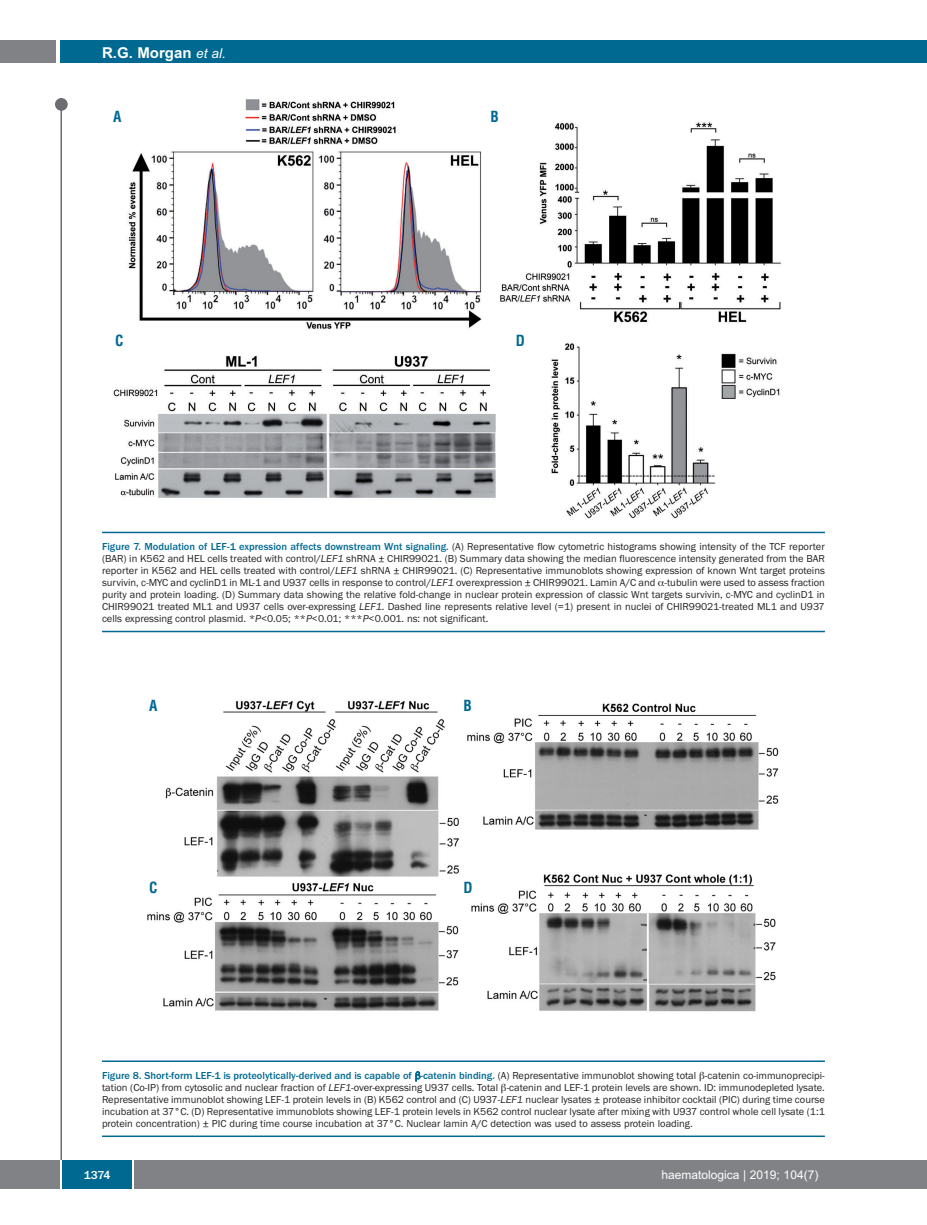
<style>
.page{position:relative;width:927px;height:1225px;background:#fff}
.page>*{position:absolute;margin:0;border:0;box-sizing:border-box;transform-origin:0 0}
.t1{font:700 15px "Arial";color:#fff}
.t2{font:700 condensed 15px "Helvetica";color:#006991}
.t3{font:12px "Arial";color:#fff}
.t4{font:500 12px "Franklin Gothic";color:#fff}
.t5{font:10.5px/12px "Franklin Gothic";color:#231f20;text-align:justify}
.s1{font-weight:400;font-style:italic;font-size:13.5px}
.s2{font-weight:500;color:#006991}
.s3{font-style:italic}
</style>
<div class="page">
<div style="left:911px;top:40px;width:16px;height:22px;background:#006991"></div>
<div style="left:910px;top:1160px;width:17px;height:28px;background:#808285"></div>
<div style="left:55px;top:98px;width:13px;height:13px;background:#6c6d70;border-radius:50%"></div>
<hr style="left:60px;top:101px;width:2px;height:1061px;background:#6c6d70">
<div style="left:60px;top:40px;width:852px;height:22px;background:#006991"></div>
<div style="left:0;top:40px;width:56px;height:22px;background:#808285"></div>
<div style="left:0;top:1160px;width:911px;height:28px;background:#808285"></div>
<div style="left:62px;top:1160px;width:71px;height:28px;background:#006991"></div>
<hr style="left:60px;top:1160px;width:2px;height:28px;background:#fff">
<svg style="left:133px;top:1160px;width:1px;height:28px"></svg>
<img style="left:113px;top:99px;width:668px;height:420px">
<hr style="left:102px;top:532px;width:723px;height:1px;background:#006991">
<hr style="left:102px;top:631px;width:723px;height:1px;background:#006991">
<img style="left:147px;top:700px;width:632px;height:312px">
<hr style="left:102px;top:1060px;width:723px;height:2px;background:#006991">
<hr style="left:102px;top:1135px;width:723px;height:2px;background:#006991">
<h1 class="t1" style="left:102px;top:44px;width:125px">R.G. Morgan <span class="s1">et al.</span></h1>
<h1 class="t2" style="left:113px;top:108px;width:10px">A</h1>
<h1 class="t2" style="left:491px;top:108px;width:10px">B</h1>
<h1 class="t2" style="left:115px;top:332px;width:10px">C</h1>
<h1 class="t2" style="left:516px;top:332px;width:11px">D</h1>
<p class="t5" style="left:102px;top:540px;width:724px"><span class="s2">Figure 7. Modulation of LEF-1 expression affects downstream Wnt signaling.</span> (A) Representative flow cytometric histograms showing intensity of the TCF reporter (BAR) in K562 and HEL cells treated with control/<span class="s3">LEF1</span> shRNA ± CHIR99021. (B) Summary data showing the median fluorescence intensity generated from the BAR reporter in K562 and HEL cells treated with control/<span class="s3">LEF1</span> shRNA ± CHIR99021. (C) Representative immunoblots showing expression of known Wnt target proteins survivin, c-MYC and cyclinD1 in ML-1 and U937 cells in response to control/<span class="s3">LEF1</span> overexpression ± CHIR99021. Lamin A/C and -tubulin were used to assess fraction purity and protein loading. (D) Summary data showing the relative fold-change in nuclear protein expression of classic Wnt targets survivin, c-MYC and cyclinD1 in CHIR99021 treated ML1 and U937 cells over-expressing <span class="s3">LEF1</span>. Dashed line represents relative level (=1) present in nuclei of CHIR99021-treated ML1 and U937 cells expressing control plasmid. *<span class="s3">P</span>&lt;0.05; **<span class="s3">P</span>&lt;0.01; ***<span class="s3">P</span>&lt;0.001. ns: not significant.</p>
<h1 class="t2" style="left:149px;top:697px;width:10px">A</h1>
<h1 class="t2" style="left:463px;top:697px;width:10px">B</h1>
<h1 class="t2" style="left:149px;top:879px;width:10px">C</h1>
<h1 class="t2" style="left:463px;top:879px;width:11px">D</h1>
<p class="t5" style="left:102px;top:1069px;width:724px"><span class="s2">Figure 8. Short-form LEF-1 is proteolytically-derived and is capable of -catenin binding.</span> (A) Representative immunoblot showing total -catenin co-immunoprecipi&shy;tation (Co-IP) from cytosolic and nuclear fraction of <span class="s3">LEF1</span>-over-expressing U937 cells. Total -catenin and LEF-1 protein levels are shown. ID: immunodepleted lysate.<br>Representative immunoblot showing LEF-1 protein levels in (B) K562 control and (C) U937-<span class="s3">LEF1</span> nuclear lysates ± protease inhibitor cocktail (PIC) during time course incubation at 37°C. (D) Representative immunoblots showing LEF-1 protein levels in K562 control nuclear lysate after mixing with U937 control whole cell lysate (1:1 protein concentration) ± PIC during time course incubation at 37°C. Nuclear lamin A/C detection was used to assess protein loading.</p>
<p class="t4" style="left:84px;top:1167px;width:28px">1374</p>
<p class="t3" style="left:661px;top:1167px;width:158px">haematologica | 2019; 104(7)</p>
</div>
